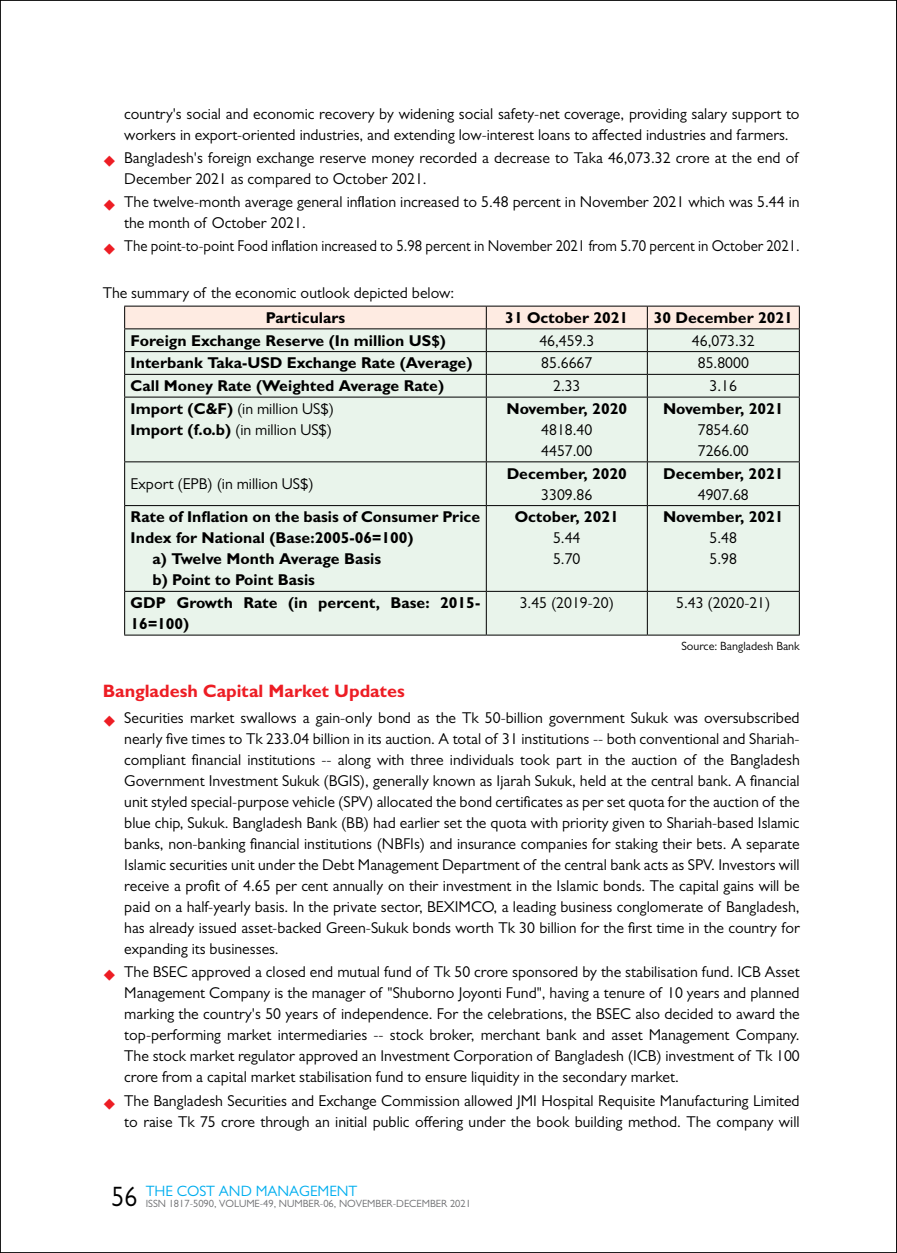
<style>
.page{position:relative;width:897px;height:1253px;background:#fff}
.page>*{position:absolute;margin:0;border:0;box-sizing:border-box;transform-origin:0 0}
.t1{font:700 18px "Gill Sans";color:#ed1d24}
.t2{font:15.75px/21px "Gill Sans";color:#000}
.t3{font:700 15.75px/21px "Gill Sans";color:#000}
.t4{font:15.75px "Gill Sans";color:#000;scale:.94 1}
.t5{font:15px "Gill Sans";color:#00aeef}
.t6{font:12px "Gill Sans";color:#000}
.t7{font:10.5px "Gill Sans";color:#6d6e71}
.s1{color:#ed1d24}
.s2{font-weight:700}
.s3{font-size:28.2px;color:#000}
</style>
<div class="page">
<div style="left:125px;top:398px;width:673px;height:237px;background:#e9f4eb"></div>
<svg style="left:124px;top:306px;width:675px;height:91px"></svg>
<hr style="left:124px;top:397px;width:362px;height:1px;background:#000">
<hr style="left:124px;top:397px;width:1px;height:64px;background:#000">
<hr style="left:486px;top:397px;width:161px;height:1px;background:#000">
<hr style="left:486px;top:397px;width:1px;height:64px;background:#000">
<hr style="left:647px;top:397px;width:152px;height:1px;background:#000">
<hr style="left:647px;top:397px;width:1px;height:64px;background:#000">
<hr style="left:798px;top:397px;width:1px;height:64px;background:#000">
<hr style="left:124px;top:461px;width:362px;height:1px;background:#000">
<hr style="left:124px;top:462px;width:1px;height:43px;background:#000">
<hr style="left:486px;top:461px;width:161px;height:1px;background:#000">
<hr style="left:486px;top:462px;width:1px;height:43px;background:#000">
<hr style="left:647px;top:461px;width:152px;height:1px;background:#000">
<hr style="left:647px;top:462px;width:1px;height:43px;background:#000">
<hr style="left:798px;top:462px;width:1px;height:43px;background:#000">
<hr style="left:124px;top:505px;width:362px;height:1px;background:#000">
<hr style="left:124px;top:506px;width:1px;height:85px;background:#000">
<hr style="left:486px;top:505px;width:161px;height:1px;background:#000">
<hr style="left:486px;top:506px;width:1px;height:85px;background:#000">
<hr style="left:647px;top:505px;width:152px;height:1px;background:#000">
<hr style="left:647px;top:506px;width:1px;height:85px;background:#000">
<hr style="left:798px;top:506px;width:1px;height:85px;background:#000">
<hr style="left:124px;top:591px;width:362px;height:1px;background:#000">
<hr style="left:124px;top:592px;width:1px;height:43px;background:#000">
<hr style="left:486px;top:591px;width:161px;height:1px;background:#000">
<hr style="left:486px;top:592px;width:1px;height:43px;background:#000">
<hr style="left:647px;top:591px;width:152px;height:1px;background:#000">
<hr style="left:647px;top:592px;width:1px;height:43px;background:#000">
<hr style="left:798px;top:592px;width:1px;height:43px;background:#000">
<hr style="left:124px;top:635px;width:362px;height:1px;background:#000">
<hr style="left:486px;top:635px;width:161px;height:1px;background:#000">
<hr style="left:647px;top:635px;width:152px;height:1px;background:#000">
<svg style="left:896px;top:0;width:1px;height:1253px"></svg>
<p class="t2" style="left:124px;top:103px;width:676px">country's social and economic recovery by widening social safety-net coverage, providing salary support to workers in export-oriented industries, and extending low-interest loans to affected industries and farmers.</p>
<p class="t2" style="left:124px;top:147px;width:675px;text-indent:-22px"><span class="s1">◆</span> Bangladesh's foreign exchange reserve money recorded a decrease to Taka 46,073.32 crore at the end of<br>December 2021 as compared to October 2021.</p>
<p class="t2" style="left:124px;top:191px;width:677px;text-indent:-22px"><span class="s1">◆</span> The twelve-month average general inflation increased to 5.48 percent in November 2021 which was 5.44 in the month of October 2021.</p>
<p class="t4" style="left:103px;top:237px;width:743px"><span class="s1">◆</span> The point-to-point Food inflation increased to 5.98 percent in November 2021 from 5.70 percent in October 2021.</p>
<p class="t2" style="left:103px;top:282px;width:353px">The summary of the economic outlook depicted below:</p>
<p class="t3" style="left:266px;top:307px;width:81px">Particulars</p>
<p class="t3" style="left:505px;top:307px;width:124px">31 October 2021</p>
<p class="t3" style="left:653px;top:307px;width:141px">30 December 2021</p>
<p class="t3" style="left:131px;top:329px;width:317px">Foreign Exchange Reserve (In million US$)</p>
<p class="t2" style="left:539px;top:330px;width:56px">46,459.3</p>
<p class="t2" style="left:692px;top:330px;width:64px">46,073.32</p>
<p class="t3" style="left:131px;top:352px;width:343px">Interbank Taka-USD Exchange Rate (Average)</p>
<p class="t2" style="left:541px;top:352px;width:53px">85.6667</p>
<p class="t2" style="left:697px;top:352px;width:53px">85.8000</p>
<p class="t3" style="left:131px;top:375px;width:315px">Call Money Rate (Weighted Average Rate)</p>
<p class="t2" style="left:553px;top:375px;width:29px">2.33</p>
<p class="t2" style="left:709px;top:375px;width:29px">3.16</p>
<p class="t2" style="left:131px;top:398px;width:205px"><span class="s2">Import (C&amp;F)</span> (in million US$)<br><span class="s2">Import (f.o.b)</span> (in million US$)</p>
<p class="t3" style="left:506px;top:398px;width:122px">November, 2020</p>
<p class="t3" style="left:663px;top:398px;width:122px">November, 2021</p>
<p class="t2" style="left:697px;top:419px;width:53px">7854.60<br>7266.00</p>
<p class="t2" style="left:541px;top:419px;width:53px">4818.40<br>4457.00</p>
<p class="t2" style="left:131px;top:473px;width:184px">Export (EPB) (in million US$)</p>
<p class="t3" style="left:131px;top:506px;width:351px">Rate of Inflation on the basis of Consumer Price</p>
<p class="t3" style="left:131px;top:527px;width:284px">Index for National (Base:2005-06=100)</p>
<p class="t3" style="left:152px;top:548px;width:230px">a) Twelve Month Average Basis</p>
<p class="t3" style="left:152px;top:569px;width:164px">b) Point to Point Basis</p>
<p class="t3" style="left:506px;top:462px;width:122px">December, 2020</p>
<p class="t2" style="left:541px;top:484px;width:53px">3309.86</p>
<p class="t3" style="left:514px;top:506px;width:105px">October, 2021</p>
<p class="t2" style="left:553px;top:527px;width:29px">5.44<br>5.70</p>
<p class="t3" style="left:663px;top:462px;width:122px">December, 2021</p>
<p class="t2" style="left:697px;top:484px;width:53px">4907.68</p>
<p class="t3" style="left:663px;top:506px;width:122px">November, 2021</p>
<p class="t2" style="left:709px;top:527px;width:29px">5.48<br>5.98</p>
<p class="t3" style="left:131px;top:592px;width:351px">GDP Growth Rate (in percent, Base: 2015-<br>16=100)</p>
<p class="t2" style="left:519px;top:592px;width:96px">3.45 (2019-20)</p>
<p class="t2" style="left:676px;top:592px;width:96px">5.43 (2020-21)</p>
<p class="t6" style="left:681px;top:639px;width:120px">Source: Bangladesh Bank</p>
<p class="t1" style="left:103px;top:679px;width:304px">Bangladesh Capital Market Updates</p>
<p class="t2" style="left:124px;top:707px;width:677px;text-align:justify;text-indent:-22px"><span class="s1">◆</span> Securities market swallows a gain-only bond as the Tk 50-billion government Sukuk was oversubscribed nearly five times to Tk 233.04 billion in its auction. A total of 31 institutions -- both conventional and Shariah&shy;compliant financial institutions -- along with three individuals took part in the auction of the Bangladesh Government Investment Sukuk (BGIS), generally known as Ijarah Sukuk, held at the central bank. A financial unit styled special-purpose vehicle (SPV) allocated the bond certificates as per set quota for the auction of the blue chip, Sukuk. Bangladesh Bank (BB) had earlier set the quota with priority given to Shariah-based Islamic banks, non-banking financial institutions (NBFIs) and insurance companies for staking their bets. A separate Islamic securities unit under the Debt Management Department of the central bank acts as SPV. Investors will receive a profit of 4.65 per cent annually on their investment in the Islamic bonds. The capital gains will be paid on a half-yearly basis. In the private sector, BEXIMCO, a leading business conglomerate of Bangladesh, has already issued asset-backed Green-Sukuk bonds worth Tk 30 billion for the first time in the country for expanding its businesses.</p>
<p class="t2" style="left:124px;top:961px;width:677px;text-align:justify;text-indent:-22px"><span class="s1">◆</span> The BSEC approved a closed end mutual fund of Tk 50 crore sponsored by the stabilisation fund. ICB Asset Management Company is the manager of "Shuborno Joyonti Fund", having a tenure of 10 years and planned marking the country's 50 years of independence. For the celebrations, the BSEC also decided to award the top-performing market intermediaries -- stock broker, merchant bank and asset Management Company.<br>The stock market regulator approved an Investment Corporation of Bangladesh (ICB) investment of Tk 100 crore from a capital market stabilisation fund to ensure liquidity in the secondary market.</p>
<p class="t2" style="left:103px;top:1090px;width:698px;text-align:right"><span class="s1">◆</span> The Bangladesh Securities and Exchange Commission allowed JMI Hospital Requisite Manufacturing Limited to raise Tk 75 crore through an initial public offering under the book building method. The company will</p>
<p class="t5" style="left:111px;top:1182px;width:247px"><span class="s3">56</span> THE COST AND MANAGEMENT</p>
<p class="t7" style="left:146px;top:1197px;width:327px">ISSN 1817-5090, VOLUME-49, NUMBER-06, NOVEMBER-DECEMBER 2021</p>
</div>
